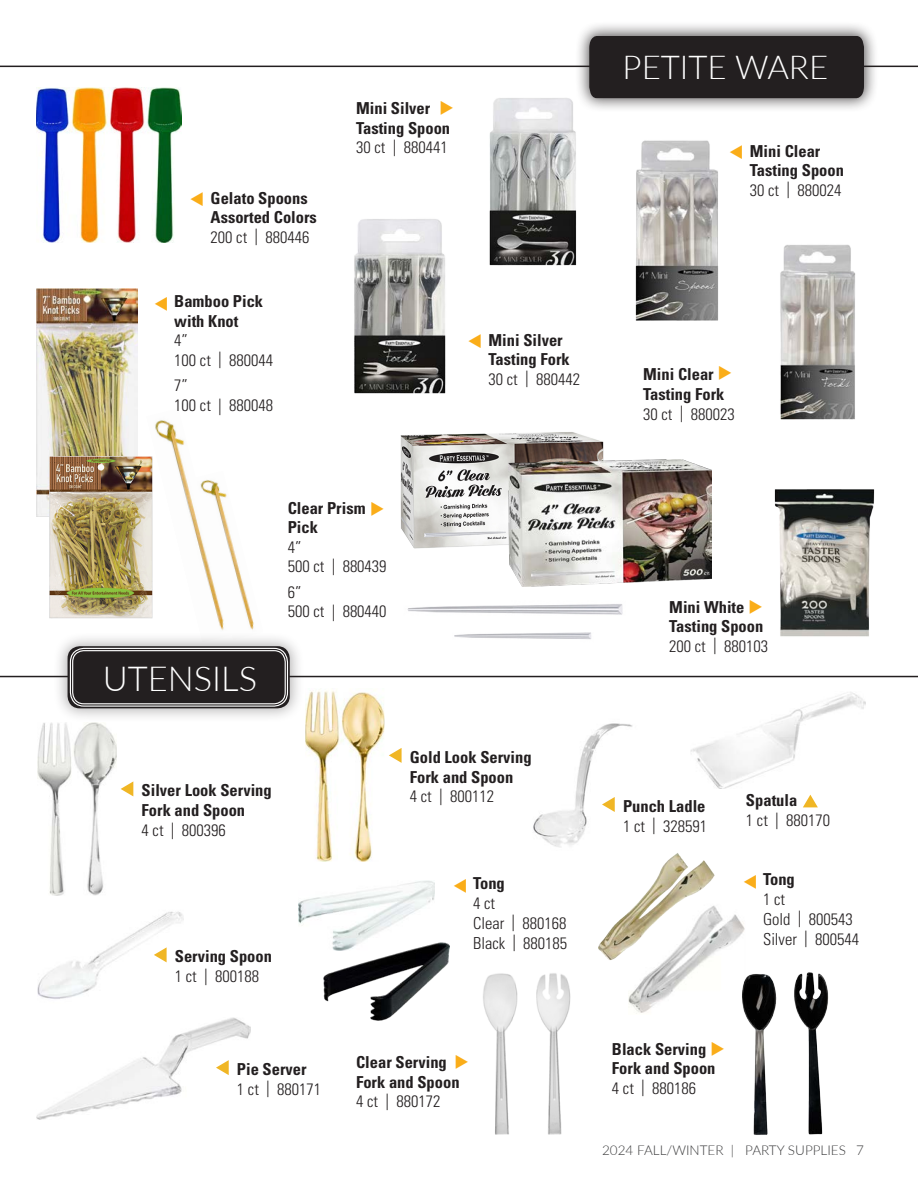
<style>
.page{position:relative;width:918px;height:1188px;background:#fff}
.page>*{position:absolute;margin:0;border:0;box-sizing:border-box;transform-origin:0 0}
.t1{font:300 34.5px "Lato";color:#fff}
.t2{font:300 33px "Lato";color:#fff}
.t3{font:700 condensed 16.5px/19.8px "Univers LT Std";color:#231f20}
.t4{font:300 condensed 16.5px/19.8px "Univers LT Std";color:#231f20}
.t5{font:300 13.5px "Lato";color:#3e3e3f}
.s1{color:#faad19}
.s2{font-weight:300}
.s3{font-weight:700}
</style>
<div class="page">
<img style="left:629px;top:907px;width:116px;height:107px">
<img style="left:693px;top:962px;width:136px;height:173px">
<img style="left:483px;top:973px;width:88px;height:162px">
<img style="left:533px;top:723px;width:100px;height:124px">
<img style="left:146px;top:420px;width:47px;height:198px">
<img style="left:193px;top:480px;width:61px;height:151px">
<img style="left:36px;top:288px;width:101px;height:228px">
<img style="left:454px;top:632px;width:137px;height:7px">
<img style="left:407px;top:586px;width:216px;height:29px">
<img style="left:780px;top:244px;width:76px;height:176px">
<img style="left:635px;top:140px;width:83px;height:181px">
<hr style="left:0;top:676px;width:918px;height:1px;background:#231f20">
<div style="left:53px;top:631px;width:252px;height:92px;background:#231f20;opacity:.35"></div>
<div style="left:68px;top:646px;width:222px;height:62px;background:#231f20;border-radius:12px"></div>
<div style="left:70px;top:648px;width:218px;height:59px;border:1px solid #fff;border-radius:14px"></div>
<div style="left:72px;top:650px;width:214px;height:54px;border:1px solid #fff;border-radius:11px"></div>
<img style="left:37px;top:722px;width:79px;height:173px">
<svg style="left:121px;top:781px;width:12px;height:15px"></svg>
<svg style="left:602px;top:797px;width:13px;height:15px"></svg>
<svg style="left:803px;top:795px;width:15px;height:12px"></svg>
<hr style="left:0;top:66px;width:918px;height:1px;background:#231f20">
<div style="left:574px;top:21px;width:305px;height:92px;background:#231f20;opacity:.75"></div>
<div style="left:589px;top:36px;width:275px;height:62px;background:#231f20"></div>
<img style="left:36px;top:88px;width:146px;height:154px">
<img style="left:774px;top:489px;width:101px;height:148px">
<img style="left:489px;top:88px;width:100px;height:178px">
<img style="left:354px;top:219px;width:92px;height:175px">
<img style="left:690px;top:692px;width:175px;height:97px">
<img style="left:37px;top:911px;width:147px;height:88px">
<svg style="left:154px;top:947px;width:13px;height:15px"></svg>
<img style="left:36px;top:1017px;width:214px;height:103px">
<svg style="left:216px;top:1060px;width:13px;height:15px"></svg>
<img style="left:50px;top:457px;width:102px;height:162px">
<img style="left:400px;top:432px;width:203px;height:117px">
<img style="left:509px;top:460px;width:203px;height:126px">
<img style="left:299px;top:881px;width:135px;height:61px">
<img style="left:323px;top:942px;width:126px;height:79px">
<img style="left:599px;top:845px;width:116px;height:116px">
<img style="left:305px;top:691px;width:80px;height:171px">
<svg style="left:389px;top:748px;width:13px;height:15px"></svg>
<svg style="left:712px;top:1042px;width:12px;height:14px"></svg>
<p class="t3" style="left:190px;top:188px;width:120px"><span class="s1">▼</span> Gelato Spoons</p>
<p class="t3" style="left:211px;top:207px;width:108px">Assorted Colors</p>
<p class="t4" style="left:211px;top:227px;width:100px">200 ct | 880446</p>
<p class="t3" style="left:174px;top:291px;width:90px">Bamboo Pick</p>
<p class="t3" style="left:174px;top:311px;width:66px">with Knot</p>
<p class="t4" style="left:174px;top:330px;width:15px">4”</p>
<p class="t4" style="left:174px;top:350px;width:100px">100 ct | 880044</p>
<p class="t4" style="left:174px;top:375px;width:15px">7”</p>
<p class="t4" style="left:174px;top:395px;width:100px">100 ct | 880048</p>
<p class="t3" style="left:356px;top:99px;width:76px">Mini Silver</p>
<p class="t3" style="left:356px;top:118px;width:96px">Tasting Spoon</p>
<p class="t4" style="left:356px;top:138px;width:93px">30 ct | 880441</p>
<p class="t3" style="left:468px;top:330px;width:97px"><span class="s1">▼</span> Mini Silver</p>
<p class="t3" style="left:489px;top:349px;width:83px">Tasting Fork</p>
<p class="t4" style="left:489px;top:369px;width:93px">30 ct | 880442</p>
<p class="t2" style="left:623px;top:44px;width:207px">PETITE WARE</p>
<p class="t3" style="left:729px;top:141px;width:93px"><span class="s1">▼</span> Mini Clear</p>
<p class="t3" style="left:750px;top:161px;width:96px">Tasting Spoon</p>
<p class="t4" style="left:750px;top:180px;width:93px">30 ct | 880024</p>
<p class="t3" style="left:643px;top:364px;width:72px">Mini Clear</p>
<p class="t3" style="left:643px;top:384px;width:83px">Tasting Fork</p>
<p class="t4" style="left:643px;top:404px;width:93px">30 ct | 880023</p>
<p class="t1" style="left:103px;top:654px;width:156px">UTENSILS</p>
<p class="t3" style="left:288px;top:498px;width:79px">Clear Prism</p>
<p class="t3" style="left:288px;top:517px;width:32px">Pick</p>
<p class="t4" style="left:288px;top:537px;width:15px">4”</p>
<p class="t4" style="left:288px;top:556px;width:100px">500 ct | 880439</p>
<p class="t4" style="left:288px;top:582px;width:15px">6”</p>
<p class="t4" style="left:288px;top:601px;width:100px">500 ct | 880440</p>
<p class="t3" style="left:142px;top:781px;width:132px">Silver Look Serving<br>Fork and Spoon<br><span class="s2">4 ct | 800396</span></p>
<p class="t3" style="left:175px;top:947px;width:99px">Serving Spoon<br><span class="s2">1 ct | 800188</span></p>
<p class="t3" style="left:410px;top:747px;width:123px">Gold Look Serving<br>Fork and Spoon<br><span class="s2">4 ct | 800112</span></p>
<p class="t3" style="left:473px;top:873px;width:33px">Tong</p>
<p class="t4" style="left:473px;top:893px;width:23px">4 ct</p>
<p class="t4" style="left:473px;top:913px;width:95px">Clear | 880168</p>
<p class="t4" style="left:473px;top:933px;width:96px">Black | 880185</p>
<p class="t4" style="left:237px;top:1059px;width:86px"><span class="s3">Pie Server<br></span>1 ct | 880171</p>
<p class="t3" style="left:356px;top:1053px;width:92px">Clear Serving</p>
<p class="t3" style="left:356px;top:1072px;width:105px">Fork and Spoon</p>
<p class="t4" style="left:356px;top:1092px;width:86px">4 ct | 880172</p>
<p class="t3" style="left:669px;top:597px;width:77px">Mini White</p>
<p class="t3" style="left:669px;top:616px;width:96px">Tasting Spoon</p>
<p class="t4" style="left:669px;top:636px;width:100px">200 ct | 880103</p>
<p class="t3" style="left:623px;top:796px;width:86px">Punch Ladle<br><span class="s2">1 ct | 328591</span></p>
<p class="t4" style="left:746px;top:791px;width:86px"><span class="s3">Spatula<br></span>1 ct | 880170</p>
<p class="t3" style="left:612px;top:1039px;width:96px">Black Serving</p>
<p class="t3" style="left:612px;top:1058px;width:105px">Fork and Spoon</p>
<p class="t4" style="left:612px;top:1078px;width:86px">4 ct | 880186</p>
<p class="t3" style="left:763px;top:869px;width:33px">Tong</p>
<p class="t4" style="left:763px;top:889px;width:23px">1 ct</p>
<p class="t4" style="left:763px;top:909px;width:91px">Gold | 800543</p>
<p class="t4" style="left:763px;top:929px;width:98px">Silver | 800544</p>
<p class="t5" style="left:602px;top:1140px;width:263px">2024 FALL/WINTER | PARTY SUPPLIES 7</p>
</div>
